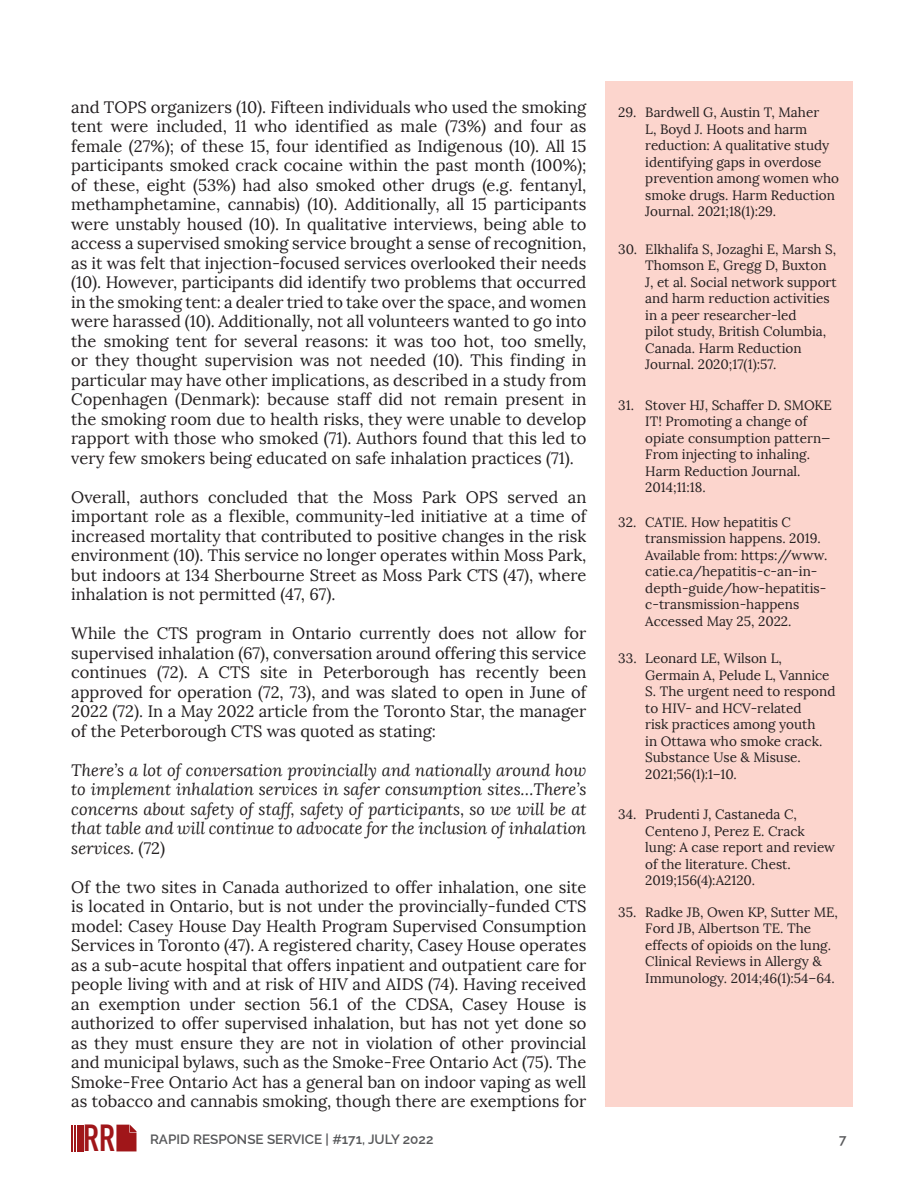
<style>
.page{position:relative;width:918px;height:1188px;background:#fff}
.page>*{position:absolute;margin:0;border:0;box-sizing:border-box;transform-origin:0 0}
.t1{font:700 37.2px "DIN Condensed";color:#a01619}
.body__serif__11pt{font:16.5px/19.5px "Lora";color:#231f20;text-align:justify}
.body__serif__11pt-2{font:italic 16.5px/19.5px "Lora";color:#231f20;text-align:justify}
.t2{font:13.5px/16.5px "Lora";color:#231f20}
.t3{font:600 13.5px "Raleway";color:#57585a}
.s1{font-style:normal}
</style>
<div class="page">
<hr style="left:71px;top:1125px;width:2px;height:26px;background:#a01619">
<hr style="left:74px;top:1125px;width:2px;height:26px;background:#a01619">
<hr style="left:77px;top:1125px;width:2px;height:26px;background:#a01619">
<hr style="left:81px;top:1125px;width:3px;height:26px;background:#a01619">
<svg style="left:116px;top:1125px;width:21px;height:26px"></svg>
<div style="left:605px;top:81px;width:248px;height:1026px;background:#fcd5cd"></div>
<p class="body__serif__11pt" style="left:71px;top:97px;width:517px">and TOPS organizers (10). Fifteen individuals who used the smoking tent were included, 11 who identified as male (73%) and four as female (27%); of these 15, four identified as Indigenous (10). All 15 participants smoked crack cocaine within the past month (100%); of these, eight (53%) had also smoked other drugs (e.g. fentanyl, methamphetamine, cannabis) (10). Additionally, all 15 participants were unstably housed (10). In qualitative interviews, being able to access a supervised smoking service brought a sense of recognition, as it was felt that injection-focused services overlooked their needs (10). However, participants did identify two problems that occurred in the smoking tent: a dealer tried to take over the space, and women were harassed (10). Additionally, not all volunteers wanted to go into the smoking tent for several reasons: it was too hot, too smelly, or they thought supervision was not needed (10). This finding in particular may have other implications, as described in a study from Copenhagen (Denmark): because staff did not remain present in the smoking room due to health risks, they were unable to develop rapport with those who smoked (71). Authors found that this led to very few smokers being educated on safe inhalation practices (71).</p>
<p class="body__serif__11pt" style="left:71px;top:487px;width:517px">Overall, authors concluded that the Moss Park OPS served an important role as a flexible, community-led initiative at a time of increased mortality that contributed to positive changes in the risk environment (10). This service no longer operates within Moss Park, but indoors at 134 Sherbourne Street as Moss Park CTS (47), where inhalation is not permitted (47, 67).</p>
<p class="body__serif__11pt" style="left:71px;top:624px;width:517px">While the CTS program in Ontario currently does not allow for supervised inhalation (67), conversation around offering this service continues (72). A CTS site in Peterborough has recently been approved for operation (72, 73), and was slated to open in June of 2022 (72). In a May 2022 article from the Toronto Star, the manager of the Peterborough CTS was quoted as stating:</p>
<p class="body__serif__11pt-2" style="left:71px;top:760px;width:517px">There’s a lot of conversation provincially and nationally around how to implement inhalation services in safer consumption sites…There’s concerns about safety of staff, safety of participants, so we will be at that table and will continue to advocate for the inclusion of inhalation services. <span class="s1">(72)</span></p>
<p class="body__serif__11pt" style="left:71px;top:877px;width:517px">Of the two sites in Canada authorized to offer inhalation, one site is located in Ontario, but is not under the provincially-funded CTS model: Casey House Day Health Program Supervised Consumption Services in Toronto (47). A registered charity, Casey House operates as a sub-acute hospital that offers inpatient and outpatient care for people living with and at risk of HIV and AIDS (74). Having received an exemption under section 56.1 of the CDSA, Casey House is authorized to offer supervised inhalation, but has not yet done so as they must ensure they are not in violation of other provincial and municipal bylaws, such as the Smoke-Free Ontario Act (75). The Smoke-Free Ontario Act has a general ban on indoor vaping as well as tobacco and cannabis smoking, though there are exemptions for</p>
<p class="t2" style="left:645px;top:104px;width:195px;text-indent:-27px">29. Bardwell G, Austin T, Maher<br>L, Boyd J. Hoots and harm reduction: A qualitative study identifying gaps in overdose prevention among women who smoke drugs. Harm Reduction<br>Journal. 2021;18(1):29.</p>
<p class="t2" style="left:645px;top:241px;width:193px;text-indent:-27px">30. Elkhalifa S, Jozaghi E, Marsh S,<br>Thomson E, Gregg D, Buxton<br>J, et al. Social network support and harm reduction activities in a peer researcher-led<br>pilot study, British Columbia,<br>Canada. Harm Reduction<br>Journal. 2020;17(1):57.</p>
<p class="t2" style="left:645px;top:397px;width:188px;text-indent:-27px">31. Stover HJ, Schaffer D. SMOKE<br>IT! Promoting a change of opiate consumption pattern—<br>From injecting to inhaling.<br>Harm Reduction Journal.<br>2014;11:18.</p>
<p class="t2" style="left:645px;top:514px;width:184px;text-indent:-27px">32. CATIE. How hepatitis C transmission happens. 2019.<br>Available from: https://www. catie.ca/hepatitis-c-an-in&shy;depth-guide/how-hepatitis&shy;c-transmission-happens<br>Accessed May 25, 2022.</p>
<p class="t2" style="left:645px;top:650px;width:192px;text-indent:-27px">33. Leonard LE, Wilson L,<br>Germain A, Pelude L, Vannice<br>S. The urgent need to respond to HIV- and HCV-related<br>risk practices among youth<br>in Ottawa who smoke crack.<br>Substance Use &amp; Misuse.<br>2021;56(1):1–10.</p>
<p class="t2" style="left:645px;top:806px;width:191px;text-indent:-27px">34. Prudenti J, Castaneda C,<br>Centeno J, Perez E. Crack lung: A case report and review of the literature. Chest.<br>2019;156(4):A2120.</p>
<p class="t2" style="left:645px;top:904px;width:194px;text-indent:-27px">35. Radke JB, Owen KP, Sutter ME,<br>Ford JB, Albertson TE. The effects of opioids on the lung.<br>Clinical Reviews in Allergy &amp;<br>Immunology. 2014;46(1):54–64.</p>
<h1 class="t1" style="left:83px;top:1113px;width:33px">RR</h1>
<p class="t3" style="left:150px;top:1128px;width:285px">RAPID RESPONSE SERVICE | #171, JULY 2022</p>
<p class="t3" style="left:839px;top:1128px;width:9px">7</p>
</div>
